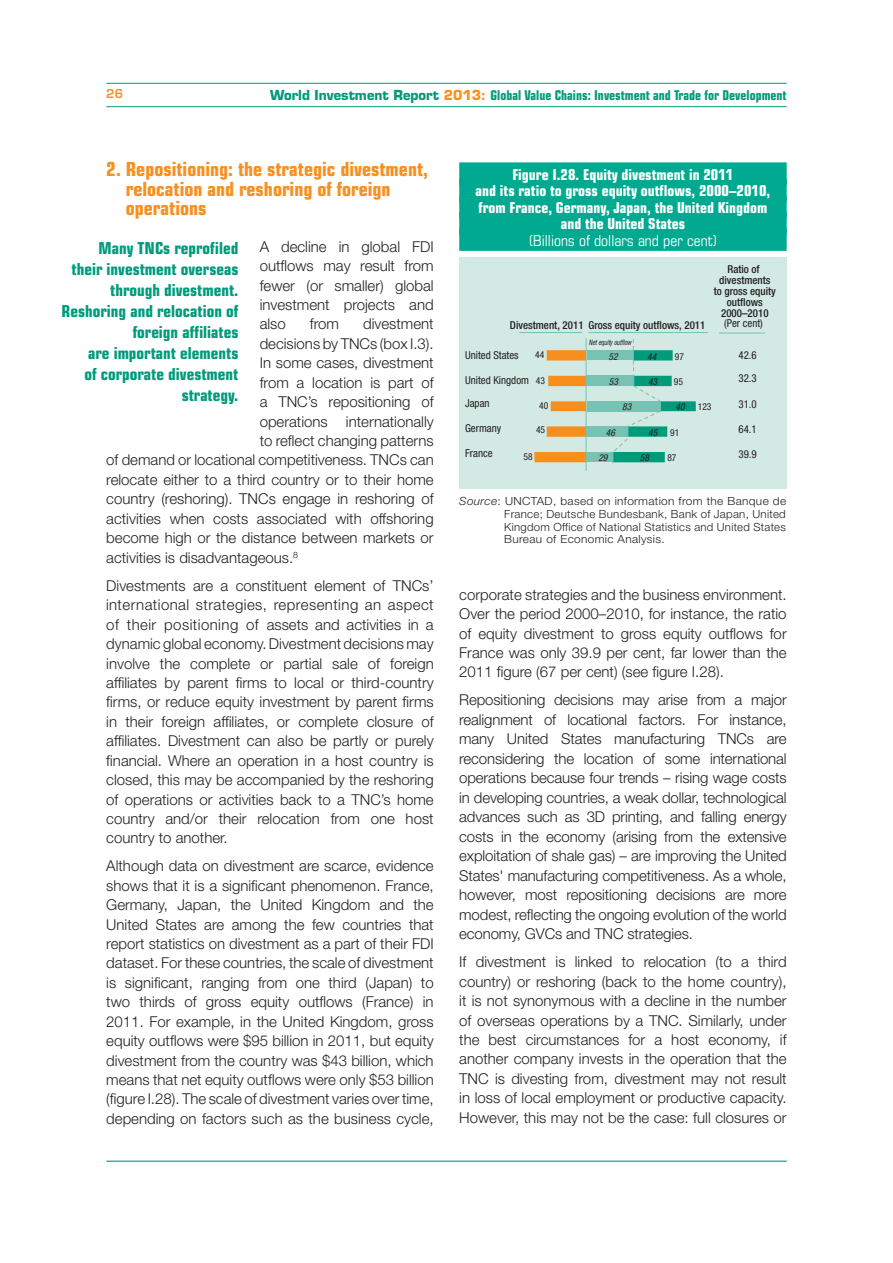
<style>
.page{position:relative;width:893px;height:1263px;background:#fff}
.page>*{position:absolute;margin:0;border:0;box-sizing:border-box;transform-origin:0 0}
.t1{font:700 condensed 19.5px/19.5px "Eurostile LT Std";color:#f79020}
.t2{font:700 condensed 16.5px/21px "Eurostile LT Std";color:#009b7b;text-align:right}
.t3{font:300 15px/19.4px "Helvetica Neue LT Std";color:#231f20;text-align:justify}
.t4{font:700 condensed 15px/16.5px "Eurostile LT Std";color:#fff;text-align:center}
.t5{font:condensed 15px "Eurostile LT Std";color:#fff}
.t6{font:700 condensed 13.5px "Eurostile LT Std";color:#009b7b;scale:.96 1}
.t7{font:600 12px "Eurostile LT Std";color:#f79020}
.t8{font:300 11.25px/12.8px "Helvetica Neue LT Std";letter-spacing:.025em;color:#231f20;text-align:justify;scale:1.05 1}
.t9{font:500 condensed 10.95px/10.9px "Helvetica Neue LT Std";color:#231f20;text-align:center}
.t10{font:condensed 10.95px/22.6px "Helvetica Neue LT Std";color:#231f20}
.t11{font:condensed 9.6px "Helvetica Neue LT Std";color:#231f20}
.t12{font:italic condensed 9.6px "Helvetica Neue LT Std";color:#231f20}
.t13{font:italic condensed 7.5px "Helvetica Neue LT Std";color:#231f20;scale:.84 1}
.s1{font-stretch:normal}
.s2{font-stretch:normal;color:#f79020}
.s3{font-style:italic}
</style>
<div class="page">
<hr style="left:106px;top:1161px;width:681px;height:1px;background:#009b7b">
<hr style="left:106px;top:106px;width:681px;height:1px;background:#009b7b">
<hr style="left:106px;top:83px;width:681px;height:1px;background:#009b7b">
<div style="left:459px;top:162px;width:328px;height:23px;background:#00a98f"></div>
<div style="left:459px;top:179px;width:328px;height:22px;background:#00a98f"></div>
<div style="left:459px;top:195px;width:328px;height:23px;background:#00a98f"></div>
<div style="left:459px;top:212px;width:328px;height:22px;background:#00a98f"></div>
<div style="left:459px;top:228px;width:328px;height:23px;background:#00a98f"></div>
<div style="left:459px;top:257px;width:328px;height:232px;background:#d3e9e3"></div>
<hr style="left:588px;top:332px;width:120px;height:1px;background:#77c2b2">
<hr style="left:586px;top:350px;width:1px;height:121px;background:#77c2b2">
<hr style="left:519px;top:332px;width:63px;height:1px;background:#77c2b2">
<hr style="left:719px;top:333px;width:45px;height:1px;background:#77c2b2">
<div style="left:587px;top:452px;width:26px;height:10px;background:#77c2b2"></div>
<div style="left:587px;top:427px;width:41px;height:10px;background:#77c2b2"></div>
<div style="left:587px;top:401px;width:73px;height:10px;background:#77c2b2"></div>
<div style="left:587px;top:376px;width:47px;height:10px;background:#77c2b2"></div>
<div style="left:587px;top:350px;width:46px;height:10px;background:#77c2b2"></div>
<svg style="left:534px;top:338px;width:53px;height:124px"></svg>
<svg style="left:612px;top:339px;width:84px;height:124px"></svg>
<p class="t7" style="left:106px;top:87px;width:18px">26</p>
<p class="t6" style="left:270px;top:89px;width:540px"><span class="s1">World Investment Report</span> <span class="s2">2013:</span> Global Value Chains: Investment and Trade for Development</p>
<h1 class="t1" style="left:126px;top:161px;width:304px;text-indent:-19px">2. Repositioning: the strategic divestment, relocation and reshoring of foreign operations</h1>
<p class="t3" style="left:260px;top:238px;width:176px">A decline in global FDI outflows may result from fewer (or smaller) global investment projects and also</p>
<p class="t2" style="left:62px;top:239px;width:178px">Many TNCs reprofiled<br>their investment overseas through divestment.<br>Reshoring and relocation of foreign affiliates<br>are important elements<br>of corporate divestment strategy.</p>
<p class="t3" style="left:310px;top:316px;width:31px">from</p>
<p class="t3" style="left:363px;top:316px;width:72px">divestment</p>
<p class="t3" style="left:260px;top:335px;width:176px">decisions by TNCs (box I.3).</p>
<p class="t3" style="left:260px;top:355px;width:176px">In some cases, divestment</p>
<p class="t3" style="left:260px;top:374px;width:176px">from a location is part of</p>
<p class="t3" style="left:260px;top:393px;width:176px">a TNC’s repositioning of</p>
<p class="t3" style="left:260px;top:413px;width:176px">operations internationally</p>
<p class="t3" style="left:260px;top:432px;width:176px">to reflect changing patterns</p>
<p class="t3" style="left:106px;top:452px;width:329px">of demand or locational competitiveness. TNCs can</p>
<p class="t3" style="left:106px;top:471px;width:329px">relocate either to a third country or to their home</p>
<p class="t3" style="left:106px;top:491px;width:329px">country (reshoring). TNCs engage in reshoring of</p>
<p class="t3" style="left:106px;top:510px;width:329px">activities when costs associated with offshoring</p>
<p class="t3" style="left:106px;top:530px;width:329px">become high or the distance between markets or</p>
<p class="t3" style="left:106px;top:549px;width:193px">activities is disadvantageous.<sup>8</sup></p>
<p class="t3" style="left:106px;top:577px;width:329px">Divestments are a consti tuent element of TNCs’ international strategies, repre senting an aspect of their positioning of assets and activities in a dynamic global economy. Divestment decisions may involve the complete or partial sale of foreign affiliates by parent firms to local or third-country firms, or reduce equity investment by parent firms in their foreign affiliates, or complete closure of affiliates. Divestment can also be partly or purely financial. Where an operation in a host country is closed, this may be accompanied by the reshoring of operations or activities back to a TNC’s home country and/or their relocation from one host country to another.</p>
<p class="t3" style="left:106px;top:858px;width:329px">Although data on divestment are scarce, evidence shows that it is a significant phenomenon. France, Germany, Japan, the United Kingdom and the United States are among the few countries that report statistics on divestment as a part of their FDI dataset. For these countries, the scale of divestment is significant, ranging from one third (Japan) to two thirds of gross equity outflows (France) in 2011. For example, in the United Kingdom, gross equity outflows were $95 billion in 2011, but equity divestment from the country was $43 billion, which means that net equity outflows were only $53 billion (figure I.28). The scale of divestment varies over time, depending on factors such as the business cycle,</p>
<p class="t4" style="left:476px;top:167px;width:296px">Figure I.28. Equity divestment in 2011<br>and its ratio to gross equity outflows, 2000–2010, from France, Germany, Japan, the United Kingdom and the United States</p>
<p class="t5" style="left:529px;top:234px;width:190px">(Billions of dollars and per cent)</p>
<p class="t9" style="left:588px;top:320px;width:118px">Gross equity outflows, 2011</p>
<p class="t9" style="left:510px;top:320px;width:75px">Divestment, 2011</p>
<p class="t13" style="left:589px;top:338px;width:52px">Net equity outflow</p>
<p class="t9" style="left:714px;top:264px;width:64px">Ratio of divestments<br>to gross equity outflows<br>2000–2010</p>
<p class="t10" style="left:724px;top:313px;width:40px">(Per cent)</p>
<p class="t10" style="left:465px;top:345px;width:55px">United States</p>
<p class="t11" style="left:535px;top:352px;width:11px">44</p>
<p class="t10" style="left:465px;top:370px;width:65px">United Kingdom</p>
<p class="t11" style="left:536px;top:377px;width:11px">43</p>
<p class="t10" style="left:465px;top:393px;width:26px">Japan</p>
<p class="t10" style="left:465px;top:417px;width:38px">Germany</p>
<p class="t11" style="left:539px;top:402px;width:11px">40</p>
<p class="t11" style="left:536px;top:426px;width:11px">45</p>
<p class="t12" style="left:608px;top:351px;width:11px">52</p>
<p class="t12" style="left:647px;top:351px;width:11px">44</p>
<p class="t11" style="left:675px;top:353px;width:11px">97</p>
<p class="t12" style="left:609px;top:376px;width:11px">53</p>
<p class="t12" style="left:648px;top:376px;width:11px">43</p>
<p class="t11" style="left:674px;top:378px;width:11px">95</p>
<p class="t12" style="left:622px;top:401px;width:11px">83</p>
<p class="t12" style="left:675px;top:401px;width:11px">40</p>
<p class="t11" style="left:698px;top:404px;width:15px">123</p>
<p class="t12" style="left:606px;top:427px;width:11px">46</p>
<p class="t12" style="left:648px;top:427px;width:11px">45</p>
<p class="t11" style="left:670px;top:429px;width:11px">91</p>
<p class="t10" style="left:738px;top:345px;width:20px">42.6<br>32.3</p>
<p class="t10" style="left:738px;top:394px;width:20px">31.0</p>
<p class="t10" style="left:738px;top:419px;width:20px">64.1</p>
<p class="t10" style="left:465px;top:443px;width:29px">France</p>
<p class="t10" style="left:738px;top:443px;width:20px">39.9</p>
<p class="t11" style="left:523px;top:453px;width:11px">58</p>
<p class="t12" style="left:598px;top:452px;width:11px">29</p>
<p class="t12" style="left:640px;top:452px;width:11px">58</p>
<p class="t11" style="left:667px;top:454px;width:11px">87</p>
<p class="t8" style="left:504px;top:496px;width:270px;text-indent:-45px"><span class="s3">Source</span>: UNCTAD, based on information from the Banque de France; Deutsche Bundesbank, Bank of Japan, United Kingdom Office of National Statistics and United States Bureau of Economic Analysis.</p>
<p class="t3" style="left:459px;top:586px;width:329px">corporate strategies and the business environment.<br>Over the period 2000–2010, for instance, the ratio of equity divestment to gross equity outflows for France was only 39.9 per cent, far lower than the 2011 figure (67 per cent) (see figure I.28).</p>
<p class="t3" style="left:459px;top:692px;width:329px">Repositioning decisions may arise from a major realignment of locational factors. For instance, many United States manufacturing TNCs are reconsidering the location of some international operations because four trends – rising wage costs in developing countries, a weak dollar, technological advances such as 3D printing, and falling energy costs in the economy (arising from the extensive exploitation of shale gas) – are improving the United States' manufacturing competitiveness. As a whole, however, most repositioning decisions are more modest, reflecting the ongoing evolution of the world economy, GVCs and TNC strategies.</p>
<p class="t3" style="left:459px;top:954px;width:329px">If divestment is linked to relocation (to a third country) or reshoring (back to the home country), it is not synonymous with a decline in the number of overseas operations by a TNC. Similarly, under the best circumstances for a host economy, if another company invests in the operation that the TNC is divesting from, divestment may not result in loss of local employment or productive capacity.<br>However, this may not be the case: full closures or</p>
</div>
